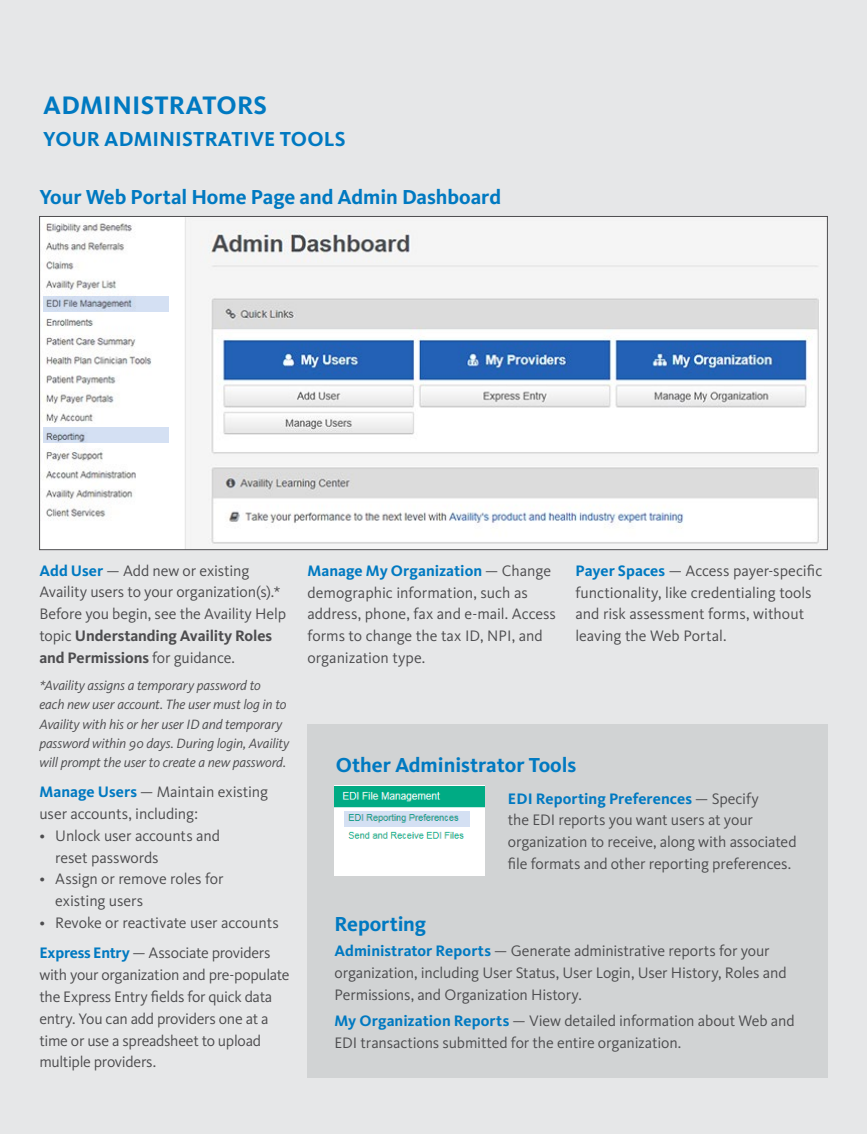
<style>
.page{position:relative;width:867px;height:1134px;background:#fff}
.page>*{position:absolute;margin:0;border:0;box-sizing:border-box;transform-origin:0 0}
.t1{font:700 26.25px "Kievit OT";letter-spacing:.01em;color:#0079c1}
.t2{font:700 21px "Kievit OT";color:#0079c1}
.t3{font:15.75px/21.9px "Kievit OT";letter-spacing:-.01em;color:#4d4d4f}
.t4{font:italic 14px/19.2px "Kievit OT";letter-spacing:-.01em;color:#4d4d4f}
.s1{font-weight:700;color:#0079c1}
.s2{font-weight:700}
</style>
<div class="page">
<div style="left:0;top:0;width:866px;height:1134px;background:#e6e7e8"></div>
<img style="left:41px;top:218px;width:784px;height:330px">
<div style="left:43px;top:427px;width:126px;height:16px;background:#d4e0f3"></div>
<svg style="left:43px;top:296px;width:126px;height:16px;background:#c4cfe1"></svg>
<div style="left:307px;top:724px;width:520px;height:354px;background:#d1d3d4"></div>
<div style="left:334px;top:786px;width:150px;height:90px;background:#fff"></div>
<img style="left:334px;top:787px;width:150px;height:52px">
<svg style="left:344px;top:811px;width:125px;height:16px;background:#bbd5e3"></svg>
<h1 class="t1" style="left:43px;top:90px;width:225px">ADMINISTRATORS</h1>
<h2 class="t2" style="left:43px;top:127px;width:303px">YOUR ADMINISTRATIVE TOOLS</h2>
<h2 class="t2" style="left:39px;top:185px;width:463px">Your Web Portal Home Page and Admin Dashboard</h2>
<p class="t3" style="left:39px;top:560px;width:248px"><span class="s1">Add User</span> — Add new or existing Availity users to your organization(s).* Before you begin, see the Availity Help topic <span class="s2">Understanding Availity Roles and Permissions</span> for guidance.</p>
<p class="t4" style="left:39px;top:676px;width:251px">*Availity assigns a temporary password to each new user account. The user must log in to Availity with his or her user ID and temporary password within 90 days. During login, Availity will prompt the user to create a new password.</p>
<p class="t3" style="left:39px;top:781px;width:230px"><span class="s1">Manage Users</span> — Maintain existing user accounts, including:</p>
<p class="t3" style="left:55px;top:825px;width:166px;text-indent:-16px">• Unlock user accounts and reset passwords</p>
<p class="t3" style="left:55px;top:869px;width:170px;text-indent:-16px">• Assign or remove roles for existing users</p>
<p class="t3" style="left:39px;top:908px;width:241px;line-height:29.8px">• Revoke or reactivate user accounts<br><span class="s1">Express Entry</span> — Associate providers</p>
<p class="t3" style="left:39px;top:964px;width:252px">with your organization and pre-populate the Express Entry fields for quick data entry. You can add providers one at a time or use a spreadsheet to upload multiple providers.</p>
<p class="t3" style="left:307px;top:560px;width:250px"><span class="s1">Manage My Organization</span> — Change demographic information, such as address, phone, fax and e-mail. Access forms to change the tax ID, NPI, and organization type.</p>
<p class="t3" style="left:575px;top:560px;width:248px"><span class="s1">Payer Spaces</span> — Access payer-specific functionality, like credentialing tools and risk assessment forms, without leaving the Web Portal.</p>
<h2 class="t2" style="left:335px;top:753px;width:242px">Other Administrator Tools</h2>
<p class="t3" style="left:507px;top:788px;width:290px"><span class="s1">EDI Reporting Preferences</span> — Specify<br>the EDI reports you want users at your organization to receive, along with associated file formats and other reporting preferences.</p>
<h2 class="t2" style="left:334px;top:911px;width:93px">Reporting</h2>
<p class="t3" style="left:334px;top:940px;width:453px"><span class="s1">Administrator Reports</span> — Generate administrative reports for your organization, including User Status, User Login, User History, Roles and<br>Permissions, and Organization History.</p>
<p class="t3" style="left:334px;top:1010px;width:461px"><span class="s1">My Organization Reports</span> — View detailed information about Web and<br>EDI transactions submitted for the entire organization.</p>
</div>
